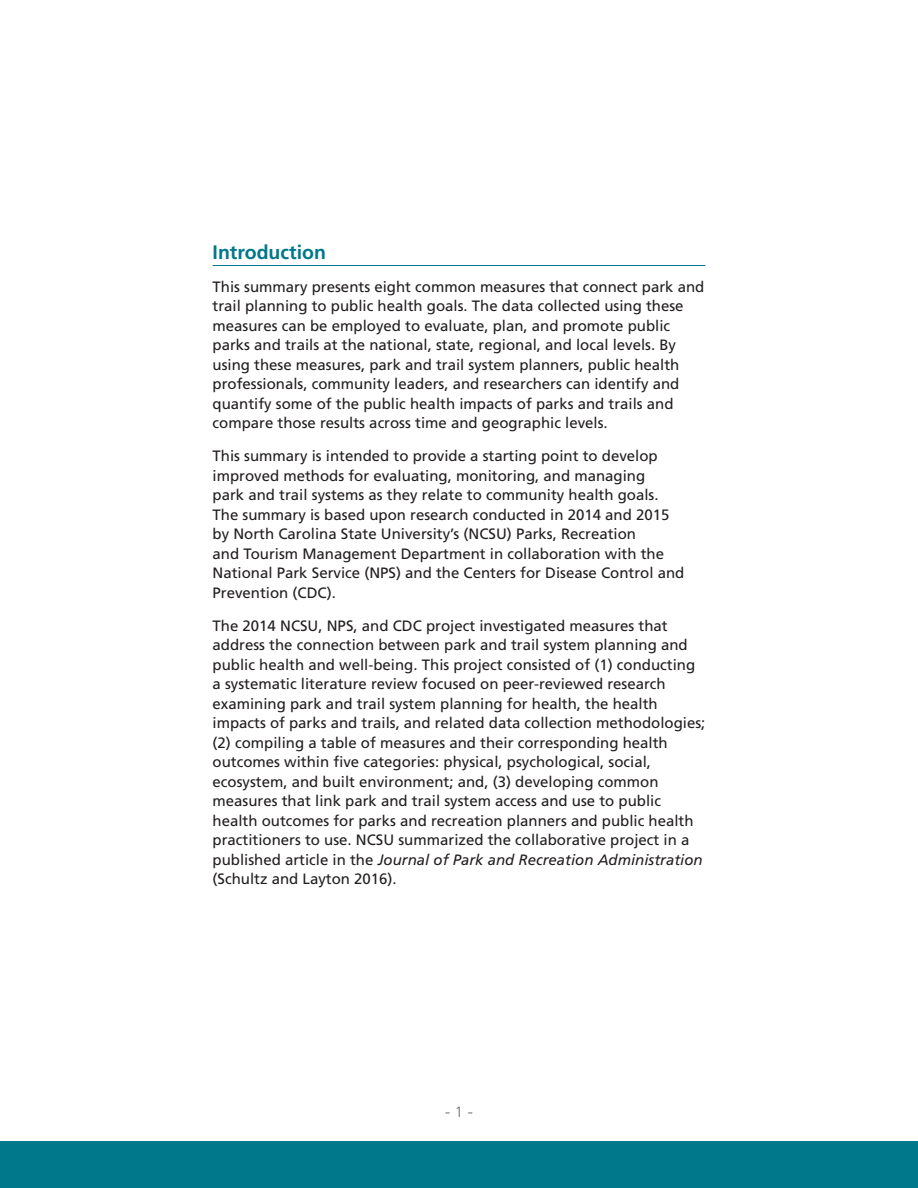
<style>
.page{position:relative;width:918px;height:1188px;background:#fff}
.page>*{position:absolute;margin:0;border:0;box-sizing:border-box;transform-origin:0 0}
.t1{font:700 19.5px "Frutiger LT Std";color:#00788b}
.t2{font:18px "Minion Pro";color:#6c6d70}
.t3{font:15px/19.5px "Frutiger LT Std";color:#231f20}
.s1{font-style:italic}
.s2{font-family:"Frutiger LT Std";font-weight:300;font-size:15px}
</style>
<div class="page">
<hr style="left:213px;top:265px;width:492px;height:1px;background:#00788b">
<div style="left:0;top:1141px;width:918px;height:47px;background:#00788b"></div>
<h1 class="t1" style="left:213px;top:240px;width:115px">Introduction</h1>
<p class="t3" style="left:213px;top:277px;width:493px">This summary presents eight common measures that connect park and trail planning to public health goals. The data collected using these measures can be employed to evaluate, plan, and promote public parks and trails at the national, state, regional, and local levels. By using these measures, park and trail system planners, public health professionals, community leaders, and researchers can identify and quantify some of the public health impacts of parks and trails and compare those results across time and geographic levels.</p>
<p class="t3" style="left:213px;top:446px;width:473px">This summary is intended to provide a starting point to develop improved methods for evaluating, monitoring, and managing<br>park and trail systems as they relate to community health goals.<br>The summary is based upon research conducted in 2014 and 2015 by North Carolina State University’s (NCSU) Parks, Recreation<br>and Tourism Management Department in collaboration with the National Park Service (NPS) and the Centers for Disease Control and Prevention (CDC).</p>
<p class="t3" style="left:213px;top:616px;width:494px">The 2014 NCSU, NPS, and CDC project investigated measures that address the connection between park and trail system planning and public health and well-being. This project consisted of (1) conducting a systematic literature review focused on peer-reviewed research examining park and trail system planning for health, the health impacts of parks and trails, and related data collection methodologies; (2) compiling a table of measures and their corresponding health outcomes within five categories: physical, psychological, social, ecosystem, and built environment; and, (3) developing common measures that link park and trail system access and use to public health outcomes for parks and recreation planners and public health practitioners to use. NCSU summarized the collaborative project in a published article in the <span class="s1">Journal of Park and Recreation Administration </span>(Schultz and Layton 2016).</p>
<p class="t2" style="left:444px;top:1099px;width:31px">- <span class="s2">1</span> -</p>
</div>
